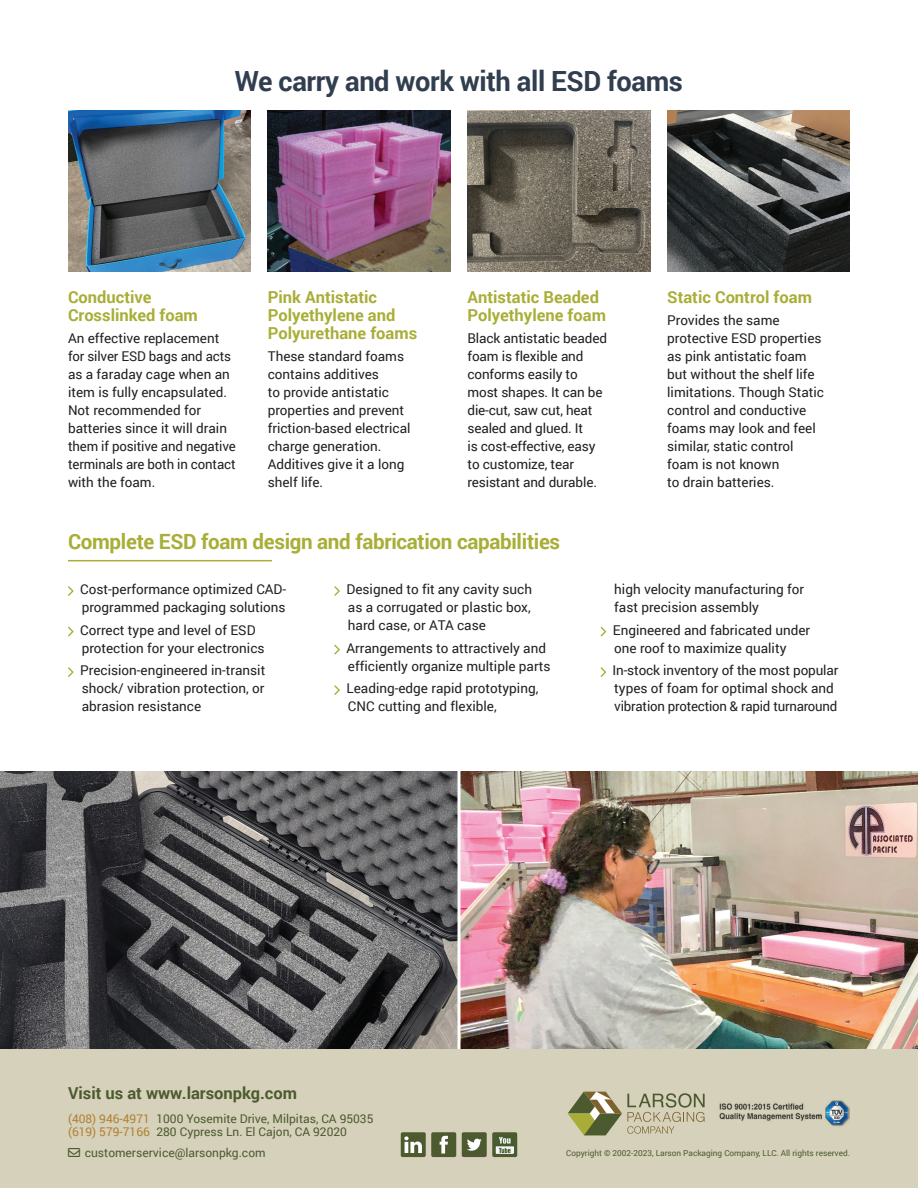
<style>
.page{position:relative;width:918px;height:1188px;background:#fff}
.page>*{position:absolute;margin:0;border:0;box-sizing:border-box;transform-origin:0 0}
.t1{font:700 27.75px "Roboto";letter-spacing:-.015em;color:#313e4f}
.t2{font:700 21px "Roboto";letter-spacing:-.015em;color:#a8ae37}
.t3{font:700 16.5px/18px "Roboto";color:#a8ae37}
.t4{font:700 16.5px "Roboto";color:#4d5a30}
.t5{font:13.5px/18px "Roboto";color:#231f20}
.t6{font:12px/13.5px "Roboto";color:#4d5a30}
.t7{font:12px/13.5px "Roboto";color:#b37f32}
.t8{font:8.25px "Roboto";color:#4d5a30}
</style>
<div class="page">
<img style="left:268px;top:111px;width:182px;height:160px">
<svg style="left:68px;top:586px;width:6px;height:10px"></svg>
<svg style="left:68px;top:627px;width:6px;height:9px"></svg>
<svg style="left:68px;top:667px;width:6px;height:10px"></svg>
<hr style="left:68px;top:560px;width:204px;height:1px;background:#a8ae37">
<svg style="left:334px;top:586px;width:6px;height:10px"></svg>
<svg style="left:334px;top:645px;width:6px;height:9px"></svg>
<svg style="left:334px;top:685px;width:6px;height:10px"></svg>
<img style="left:0;top:772px;width:918px;height:278px">
<svg style="left:601px;top:627px;width:5px;height:9px"></svg>
<svg style="left:601px;top:667px;width:5px;height:10px"></svg>
<hr style="left:458px;top:722px;width:2px;height:337px;background:#fff">
<div style="left:0;top:1050px;width:918px;height:138px;background:#d5d1ba"></div>
<svg style="left:401px;top:1132px;width:55px;height:25px"></svg>
<svg style="left:462px;top:1132px;width:25px;height:25px"></svg>
<div style="left:492px;top:1132px;width:25px;height:25px;background:#4d5a30;border-radius:2px"></div>
<img style="left:495px;top:1137px;width:19px;height:17px">
<svg style="left:568px;top:1092px;width:137px;height:43px"></svg>
<img style="left:719px;top:1100px;width:131px;height:27px">
<img style="left:68px;top:111px;width:183px;height:160px">
<img style="left:468px;top:111px;width:182px;height:160px">
<img style="left:667px;top:111px;width:183px;height:160px">
<h1 class="t1" style="left:235px;top:61px;width:449px">We carry and work with all ESD foams</h1>
<p class="t3" style="left:68px;top:288px;width:131px">Conductive<br>Crosslinked foam</p>
<p class="t5" style="left:68px;top:329px;width:169px">An effective replacement for silver ESD bags and acts as a faraday cage when an item is fully encapsulated.<br>Not recommended for batteries since it will drain them if positive and negative terminals are both in contact with the foam.</p>
<p class="t3" style="left:268px;top:288px;width:151px">Pink Antistatic<br>Polyethylene and<br>Polyurethane foams</p>
<p class="t5" style="left:268px;top:347px;width:144px">These standard foams contains additives<br>to provide antistatic properties and prevent friction-based electrical charge generation.<br>Additives give it a long shelf life.</p>
<p class="t3" style="left:468px;top:288px;width:140px">Antistatic Beaded<br>Polyethylene foam</p>
<p class="t5" style="left:468px;top:329px;width:141px">Black antistatic beaded foam is flexible and conforms easily to most shapes. It can be die-cut, saw cut, heat sealed and glued. It<br>is cost-effective, easy to customize, tear resistant and durable.</p>
<p class="t3" style="left:667px;top:288px;width:146px">Static Control foam</p>
<p class="t5" style="left:667px;top:311px;width:158px">Provides the same protective ESD properties as pink antistatic foam but without the shelf life limitations. Though Static control and conductive foams may look and feel similar, static control foam is not known<br>to drain batteries.</p>
<h2 class="t2" style="left:68px;top:527px;width:494px">Complete ESD foam design and fabrication capabilities</h2>
<p class="t5" style="left:80px;top:580px;width:208px">Cost-performance optimized CAD&shy;programmed packaging solutions</p>
<p class="t5" style="left:80px;top:621px;width:186px">Correct type and level of ESD protection for your electronics</p>
<p class="t5" style="left:80px;top:661px;width:187px;text-align:justify">Precision-engineered in-transit shock/ vibration protection, or abrasion resistance</p>
<p class="t5" style="left:347px;top:580px;width:187px;text-align:justify">Designed to fit any cavity such as a corrugated or plastic box, hard case, or ATA case</p>
<p class="t5" style="left:347px;top:639px;width:205px">Arrangements to attractively and efficiently organize multiple parts</p>
<p class="t5" style="left:347px;top:679px;width:193px">Leading-edge rapid prototyping,<br>CNC cutting and flexible,</p>
<p class="t5" style="left:614px;top:580px;width:191px">high velocity manufacturing for fast precision assembly</p>
<p class="t5" style="left:613px;top:621px;width:199px">Engineered and fabricated under one roof to maximize quality</p>
<p class="t5" style="left:612px;top:661px;width:228px">In-stock inventory of the most popular types of foam for optimal shock and vibration protection &amp; rapid turnaround</p>
<p class="t4" style="left:68px;top:1081px;width:231px">Visit us at www.larsonpkg.com</p>
<p class="t7" style="left:68px;top:1111px;width:83px">(408) 946-4971 (619) 579-7166</p>
<p class="t6" style="left:156px;top:1111px;width:219px">1000 Yosemite Drive, Milpitas, CA 95035<br>280 Cypress Ln. El Cajon, CA 92020</p>
<p class="t6" style="left:68px;top:1146px;width:199px">■❖●□ customerservice@larsonpkg.com</p>
<p class="t8" style="left:566px;top:1148px;width:285px">Copyright © 2002-2023, Larson Packaging Company, LLC. All rights reserved.</p>
</div>
